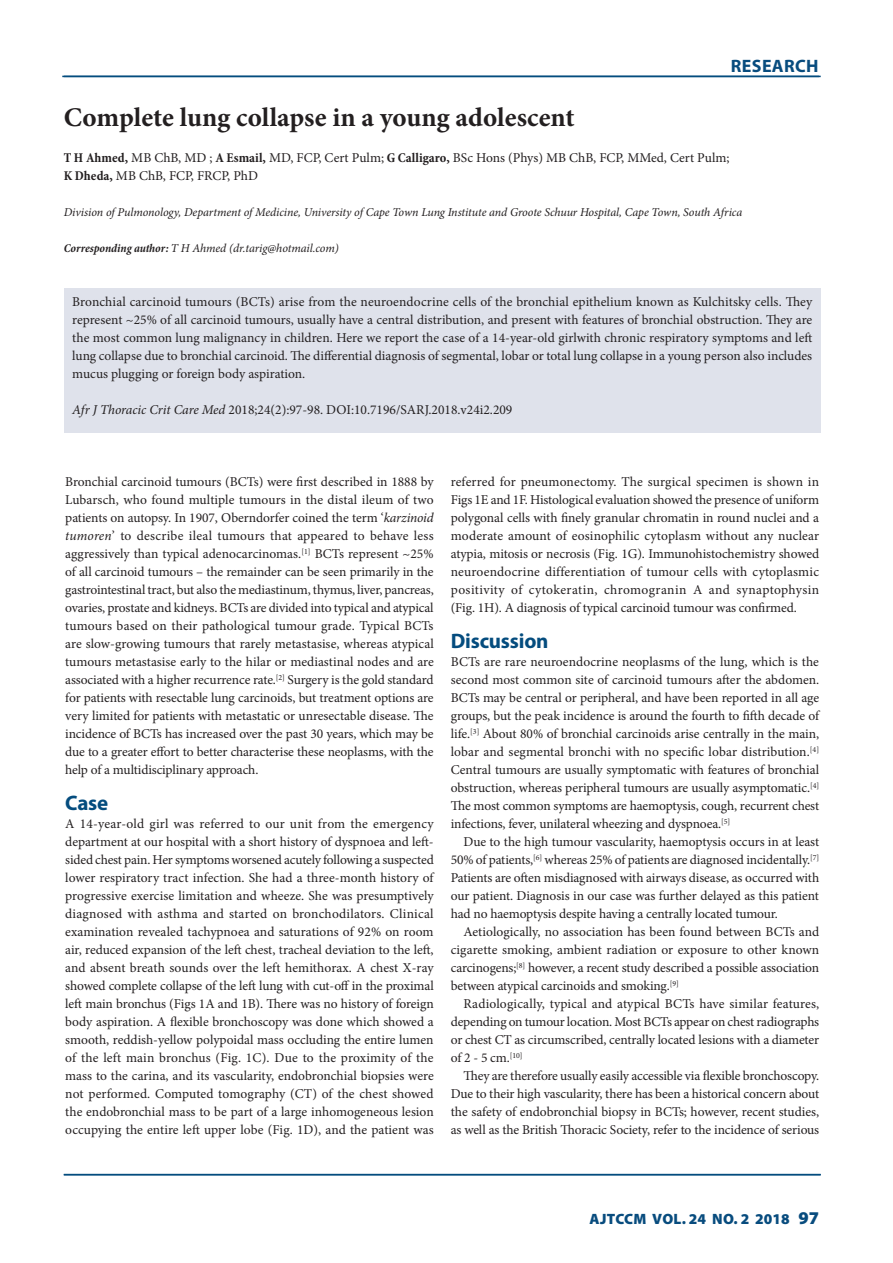
<style>
.page{position:relative;width:893px;height:1263px;background:#fff}
.page>*{position:absolute;margin:0;border:0;box-sizing:border-box;transform-origin:0 0}
.A_HEAD{font:700 27px "Minion Pro";color:#231f20}
.B_HEAD{font:700 21px "Myriad Pro";letter-spacing:-.01em;color:#044c7e}
.t1{font:700 18px "Myriad Pro";letter-spacing:.02em;color:#084c7e}
.t2{font:900 15px "Myriad Pro";letter-spacing:.005em;color:#084c7e}
.BODY_1ST_PARAGRAPH{font:13.5px/18px "Minion Pro";letter-spacing:-.01em;color:#231f20;text-align:justify}
.BODY_TEXT_INDENT{font:13.5px/18px "Minion Pro";letter-spacing:-.01em;color:#231f20;text-align:justify}
.AUTHORS_NAME{font:13.5px/18px "Minion Pro";color:#231f20}
.CITELINE{font:13.5px "Minion Pro";color:#231f20}
.AUTHOR_DETAILS{font:italic 12px "Minion Pro";letter-spacing:-.01em;color:#231f20}
.CORRESPONDING_AUTHOR{font:italic 12px "Minion Pro";letter-spacing:-.01em;color:#231f20}
.s1{font-weight:700;font-stretch:condensed}
.s2{font-weight:700}
.s3{font-style:italic}
.s4{font-size:18px}
</style>
<div class="page">
<hr style="left:62px;top:76px;width:757px;height:1px;background:#044c7e">
<hr style="left:64px;top:1174px;width:757px;height:1px;background:#044c7e">
<hr style="left:64px;top:76px;width:757px;height:1px;background:#044c7e">
<div style="left:64px;top:288px;width:757px;height:144px;background:#dfe2eb"></div>
<p class="t1" style="left:731px;top:54px;width:89px">RESEARCH</p>
<h1 class="A_HEAD" style="left:64px;top:98px;width:512px">Complete lung collapse in a young adolescent</h1>
<p class="AUTHORS_NAME" style="left:64px;top:149px;width:667px"><span class="s1">T H Ahmed</span><span class="s2">,</span> MB ChB, MD ; <span class="s1">A Esmail</span><span class="s2">,</span> MD, FCP, Cert Pulm; <span class="s1">G Calligaro</span><span class="s2">,</span> BSc Hons (Phys) MB ChB, FCP, MMed, Cert Pulm;<br><span class="s1">K Dheda</span><span class="s2">,</span> MB ChB, FCP, FRCP, PhD</p>
<p class="AUTHOR_DETAILS" style="left:64px;top:204px;width:680px">Division of Pulmonology, Department of Medicine, University of Cape Town Lung Institute and Groote Schuur Hospital, Cape Town, South Africa</p>
<p class="CORRESPONDING_AUTHOR" style="left:64px;top:240px;width:277px"><span class="s1">Corresponding author:</span> T H Ahmed (dr.tarig@hotmail.com)</p>
<p class="BODY_1ST_PARAGRAPH" style="left:72px;top:293px;width:742px">Bronchial carcinoid tumours (BCTs) arise from the neuroendocrine cells of the bronchial epithelium known as Kulchitsky cells. They represent ~25% of all carcinoid tumours, usually have a central distribution, and present with features of bronchial obstruction. They are the most common lung malignancy in children. Here we report the case of a 14-year-old girlwith chronic respiratory symptoms and left lung collapse due to bronchial carcinoid. The differential diagnosis of segmental, lobar or total lung collapse in a young person also includes mucus plugging or foreign body aspiration.</p>
<p class="CITELINE" style="left:72px;top:401px;width:442px"><span class="s3">Afr J Thoracic Crit Care Med</span> 2018;24(2):97-98. DOI:10.7196/SARJ.2018.v24i2.209</p>
<p class="BODY_1ST_PARAGRAPH" style="left:65px;top:473px;width:370px">Bronchial carcinoid tumours (BCTs) were first described in 1888 by Lubarsch, who found multiple tumours in the distal ileum of two patients on autopsy. In 1907, Oberndorfer coined the term ‘<span class="s3">karzinoid tumoren</span>’ to describe ileal tumours that appeared to behave less aggressively than typical adenocarcinomas.<sup>[1]</sup> BCTs represent ~25% of all carcinoid tumours – the remainder can be seen primarily in the gastrointestinal tract, but also the mediastinum, thymus, liver, pancreas, ovaries, prostate and kidneys. BCTs are divided into typical and atypical tumours based on their pathological tumour grade. Typical BCTs are slow-growing tumours that rarely metastasise, whereas atypical tumours metastasise early to the hilar or mediastinal nodes and are associated with a higher recurrence rate.<sup>[2]</sup> Surgery is the gold standard for patients with resectable lung carcinoids, but treatment options are very limited for patients with metastatic or unresectable disease. The incidence of BCTs has increased over the past 30 years, which may be due to a greater effort to better characterise these neoplasms, with the help of a multidisciplinary approach.</p>
<h2 class="B_HEAD" style="left:65px;top:789px;width:44px">Case</h2>
<p class="BODY_1ST_PARAGRAPH" style="left:65px;top:815px;width:370px">A 14-year-old girl was referred to our unit from the emergency department at our hospital with a short history of dyspnoea and left&shy;sided chest pain. Her symptoms worsened acutely following a suspected lower respiratory tract infection. She had a three-month history of progressive exercise limitation and wheeze. She was presumptively diagnosed with asthma and started on bronchodilators. Clinical examination revealed tachypnoea and saturations of 92% on room air, reduced expansion of the left chest, tracheal deviation to the left, and absent breath sounds over the left hemithorax. A chest X-ray showed complete collapse of the left lung with cut-off in the proximal left main bronchus (Figs 1A and 1B). There was no history of foreign body aspiration. A flexible bronchoscopy was done which showed a smooth, reddish-yellow polypoidal mass occluding the entire lumen of the left main bronchus (Fig. 1C). Due to the proximity of the mass to the carina, and its vascularity, endobronchial biopsies were not performed. Computed tomography (CT) of the chest showed the endobronchial mass to be part of a large inhomogeneous lesion occupying the entire left upper lobe (Fig. 1D), and the patient was</p>
<p class="BODY_1ST_PARAGRAPH" style="left:451px;top:473px;width:370px">referred for pneumonectomy. The surgical specimen is shown in Figs 1E and 1F. Histological evaluation showed the presence of uniform polygonal cells with finely granular chromatin in round nuclei and a moderate amount of eosinophilic cytoplasm without any nuclear atypia, mitosis or necrosis (Fig. 1G). Immunohistochemistry showed neuroendocrine differentiation of tumour cells with cytoplasmic positivity of cytokeratin, chromogranin A and synaptophysin (Fig. 1H). A diagnosis of typical carcinoid tumour was confirmed.</p>
<h2 class="B_HEAD" style="left:451px;top:627px;width:99px">Discussion</h2>
<p class="BODY_1ST_PARAGRAPH" style="left:451px;top:653px;width:370px">BCTs are rare neuroendocrine neoplasms of the lung, which is the second most common site of carcinoid tumours after the abdomen.<br>BCTs may be central or peripheral, and have been reported in all age groups, but the peak incidence is around the fourth to fifth decade of life.<sup>[3]</sup> About 80% of bronchial carcinoids arise centrally in the main, lobar and segmental bronchi with no specific lobar distribution.<sup>[4] </sup>Central tumours are usually symptomatic with features of bronchial obstruction, whereas peripheral tumours are usually asymptomatic.<sup>[4] </sup>The most common symptoms are haemoptysis, cough, recurrent chest infections, fever, unilateral wheezing and dyspnoea.<sup>[5]</sup></p>
<p class="BODY_TEXT_INDENT" style="left:451px;top:833px;width:370px;text-indent:13px">Due to the high tumour vascularity, haemoptysis occurs in at least 50% of patients,<sup>[6]</sup> whereas 25% of patients are diagnosed incidentally.<sup>[7] </sup>Patients are often misdiagnosed with airways disease, as occurred with our patient. Diagnosis in our case was further delayed as this patient had no haemoptysis despite having a centrally located tumour.</p>
<p class="BODY_TEXT_INDENT" style="left:451px;top:923px;width:370px;text-indent:13px">Aetiologically, no association has been found between BCTs and cigarette smoking, ambient radiation or exposure to other known carcinogens;<sup>[8]</sup> however, a recent study described a possible association between atypical carcinoids and smoking.<sup>[9]</sup></p>
<p class="BODY_TEXT_INDENT" style="left:451px;top:995px;width:370px;text-indent:13px">Radiologically, typical and atypical BCTs have similar features, depending on tumour location. Most BCTs appear on chest radiographs or chest CT as circumscribed, centrally located lesions with a diameter of 2 - 5 cm.<sup>[10]</sup></p>
<p class="BODY_TEXT_INDENT" style="left:451px;top:1067px;width:370px;text-indent:13px">They are therefore usually easily accessible via flexible bronchoscopy.<br>Due to their high vascularity, there has been a historical concern about the safety of endobronchial biopsy in BCTs; however, recent studies, as well as the British Thoracic Society, refer to the incidence of serious</p>
<p class="t2" style="left:590px;top:1210px;width:231px">AJTCCM VOL. 24 NO. 2 2018 <span class="s4">97</span></p>
</div>
